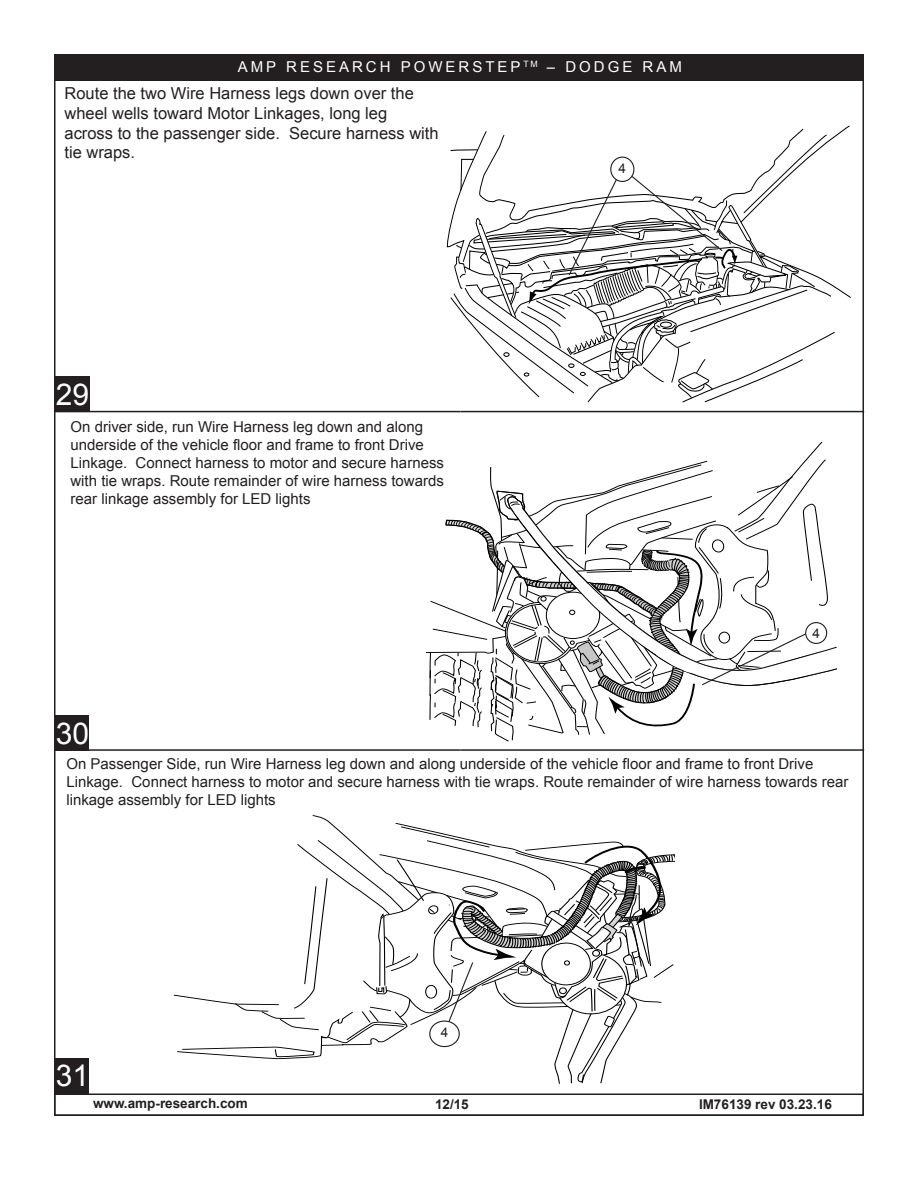
<style>
.page{position:relative;width:918px;height:1188px;background:#fff}
.page>*{position:absolute;margin:0;border:0;box-sizing:border-box;transform-origin:0 0}
.t1{font:30px "Arial";color:#fff}
.t2{font:16.5px/19.8px "Arial";color:#231f20}
.t3{font:15px/18px "Arial";color:#231f20}
.t4{font:15px "Arial";letter-spacing:.2em;color:#fff}
.t5{font:700 13.5px "Arial";color:#231f20}
.t6{font:13.5px "Arial";color:#231f20}
</style>
<div class="page">
<div style="left:54px;top:55px;width:809px;height:26px;background:#231f20"></div>
<div style="left:55px;top:376px;width:35px;height:36px;background:#231f20"></div>
<div style="left:54px;top:715px;width:35px;height:36px;background:#231f20"></div>
<div style="left:54px;top:1058px;width:35px;height:36px;background:#231f20"></div>
<div style="left:54px;top:1094px;width:810px;height:22px;border:2px solid #231f20"></div>
<hr style="left:54px;top:411px;width:407px;height:1px;background:#231f20">
<hr style="left:461px;top:411px;width:403px;height:1px;background:#231f20">
<hr style="left:54px;top:749px;width:407px;height:2px;background:#231f20">
<hr style="left:461px;top:749px;width:403px;height:2px;background:#231f20">
<svg style="left:426px;top:441px;width:403px;height:301px"></svg>
<div style="left:806px;top:623px;width:21px;height:20px;background:#fff;border-radius:50%"></div>
<div style="left:805px;top:622px;width:22px;height:22px;border:1px solid #231f20;border-radius:50%"></div>
<svg style="left:446px;top:125px;width:405px;height:278px"></svg>
<div style="left:611px;top:157px;width:23px;height:24px;background:#fff;border-radius:50%"></div>
<div style="left:610px;top:157px;width:24px;height:25px;border:1px solid #231f20;border-radius:50%"></div>
<svg style="left:173px;top:815px;width:502px;height:269px"></svg>
<div style="left:430px;top:1021px;width:29px;height:26px;background:#fff;border-radius:50%"></div>
<div style="left:429px;top:1021px;width:31px;height:26px;border:1px solid #231f20;border-radius:50%"></div>
<p class="t4" style="left:238px;top:57px;width:446px">AMP RESEARCH POWERSTEP <sup>TM</sup> – DODGE RAM</p>
<p class="t2" style="left:64px;top:83px;width:376px">Route the two Wire Harness legs down over the wheel wells toward Motor Linkages, long leg across to the passenger side. Secure harness with tie wraps.</p>
<h1 class="t1" style="left:72px;top:373px;width:18px">8</h1>
<h1 class="t1" style="left:56px;top:375px;width:35px">29</h1>
<p class="t3" style="left:70px;top:417px;width:375px">On driver side, run Wire Harness leg down and along underside of the vehicle floor and frame to front Drive Linkage. Connect harness to motor and secure harness with tie wraps. Route remainder of wire harness towards rear linkage assembly for LED lights</p>
<h1 class="t1" style="left:56px;top:714px;width:35px">30</h1>
<p class="t6" style="left:619px;top:160px;width:9px">4</p>
<p class="t6" style="left:812px;top:624px;width:9px">4</p>
<p class="t3" style="left:66px;top:755px;width:783px">On Passenger Side, run Wire Harness leg down and along underside of the vehicle floor and frame to front Drive<br>Linkage. Connect harness to motor and secure harness with tie wraps. Route remainder of wire harness towards rear linkage assembly for LED lights</p>
<h1 class="t1" style="left:71px;top:1055px;width:18px">2</h1>
<h1 class="t1" style="left:56px;top:1056px;width:35px">31</h1>
<p class="t6" style="left:441px;top:1024px;width:9px">4</p>
<p class="t5" style="left:93px;top:1094px;width:156px">www.amp-research.com</p>
<p class="t5" style="left:435px;top:1096px;width:35px">12/15</p>
<p class="t5" style="left:699px;top:1096px;width:134px">IM76139 rev 03.23.16</p>
</div>
